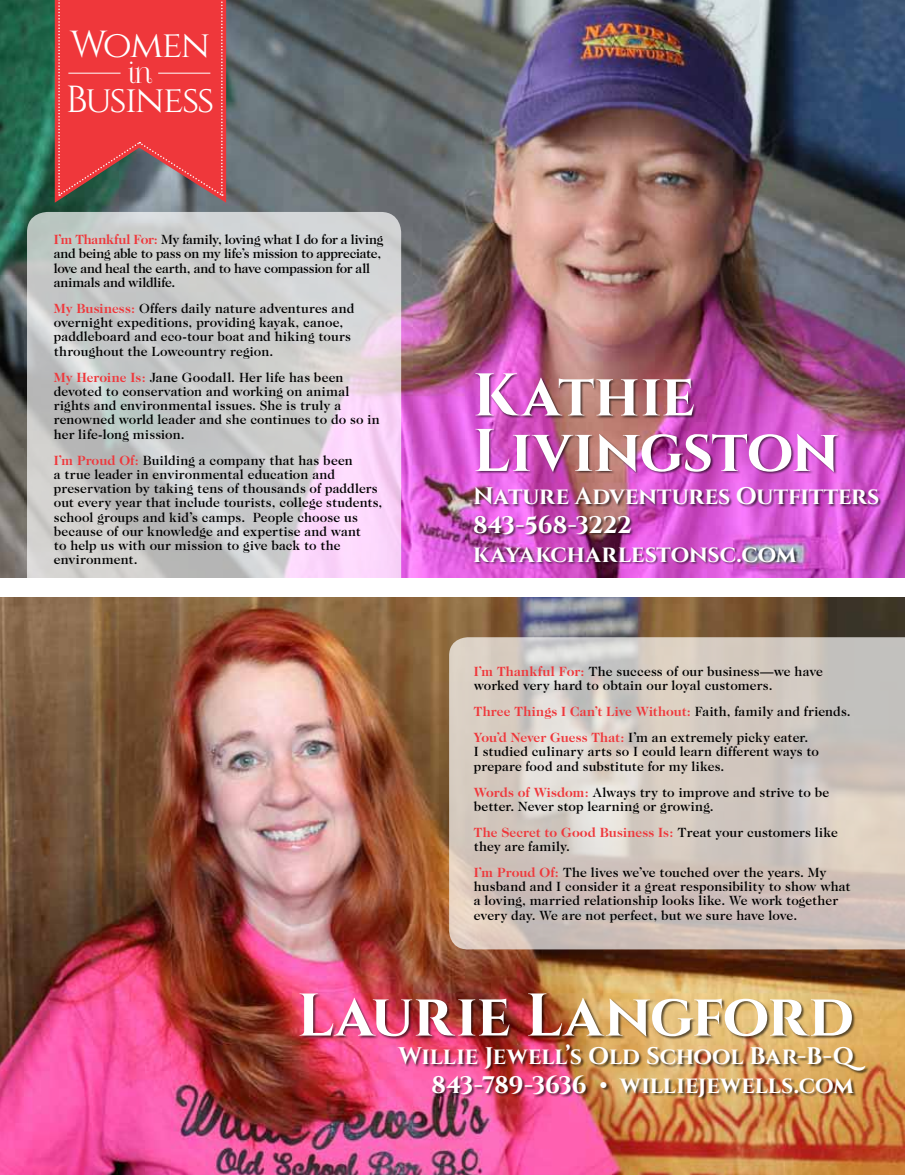
<style>
.page{position:relative;width:905px;height:1175px;background:#fff}
.page>*{position:absolute;margin:0;border:0;box-sizing:border-box;transform-origin:0 0}
.t1{font:700 60px/55.5px "Cinzel";letter-spacing:-.005em;color:#fff}
.t2{font:37.65px "Cinzel";letter-spacing:-.06em;color:#fff}
.t3{font:26.7px "Foglihten No 07";color:#fff}
.t4{font:700 24px/28.8px "Cinzel";letter-spacing:-.005em;color:#fff}
.t5{font:500 13.5px/14.2px "Caslon Two Twenty Four";letter-spacing:.005em;color:#000}
.t6{font:500 13.5px/14.2px "Caslon Two Twenty Four";letter-spacing:-.015em;color:#000}
.t7{font:700 13.5px/26px "Caslon Two Twenty Four";letter-spacing:.01em;color:#ef373b}
.s1{font-weight:700;color:#ef373b}
.s2{font-weight:500;color:#000}
</style>
<div class="page">
<img style="left:0;top:0;width:904px;height:577px">
<svg style="left:27px;top:212px;width:374px;height:514px"></svg>
<div style="left:473px;top:373px;width:408px;height:192px;background:#000;opacity:.6"></div>
<img style="left:0;top:597px;width:904px;height:577px">
<svg style="left:449px;top:637px;width:455px;height:312px"></svg>
<div style="left:299px;top:993px;width:569px;height:107px;background:#000;opacity:.6"></div>
<svg style="left:55px;top:0;width:171px;height:203px"></svg>
<hr style="left:68px;top:73px;width:52px;height:1px;background:#fff">
<hr style="left:158px;top:73px;width:52px;height:1px;background:#fff">
<h2 class="t2" style="left:70px;top:23px;width:141px">Women</h2>
<h3 class="t3" style="left:128px;top:58px;width:26px">in</h3>
<h2 class="t2" style="left:66px;top:77px;width:150px">Business</h2>
<p class="t6" style="left:54px;top:232px;width:331px"><span class="s1">I’m Thankful For:</span> My family, loving what I do for a living and being able to pass on my life’s mission to appreciate, love and heal the earth, and to have compassion for all animals and wildlife.</p>
<p class="t5" style="left:54px;top:301px;width:302px"><span class="s1">My Business:</span> Offers daily nature adventures and overnight expeditions, providing kayak, canoe, paddleboard and eco-tour boat and hiking tours throughout the Lowcountry region.</p>
<p class="t5" style="left:54px;top:370px;width:327px"><span class="s1">My Heroine Is:</span> Jane Goodall. Her life has been devoted to conservation and working on animal rights and environmental issues. She is truly a renowned world leader and she continues to do so in her life-long mission.</p>
<p class="t5" style="left:54px;top:452px;width:330px"><span class="s1">I’m Proud Of:</span> Building a company that has been<br>a true leader in environmental education and preservation by taking tens of thousands of paddlers out every year that include tourists, college students, school groups and kid’s camps. People choose us because of our knowledge and expertise and want<br>to help us with our mission to give back to the environment.</p>
<h1 class="t1" style="left:473px;top:370px;width:367px">Kathie<br>Livingston</h1>
<h3 class="t4" style="left:473px;top:482px;width:408px">Nature Adventures Outfitters<br>843-568-3222 kayakcharlestonsc.com</h3>
<p class="t5" style="left:474px;top:664px;width:350px"><span class="s1">I’m Thankful For:</span> The success of our business—we have worked very hard to obtain our loyal customers.</p>
<p class="t7" style="left:474px;top:698px;width:378px">Three Things I Can’t Live Without: <span class="s2">Faith, family and friends.<br></span>You’d Never Guess That: <span class="s2">I’m an extremely picky eater.</span></p>
<p class="t5" style="left:474px;top:744px;width:346px">I studied culinary arts so I could learn different ways to prepare food and substitute for my likes.</p>
<p class="t5" style="left:474px;top:784px;width:357px"><span class="s1">Words of Wisdom:</span> Always try to improve and strive to be better. Never stop learning or growing.</p>
<p class="t5" style="left:474px;top:824px;width:365px"><span class="s1">The Secret to Good Business Is:</span> Treat your customers like they are family.</p>
<p class="t5" style="left:474px;top:865px;width:378px"><span class="s1">I’m Proud Of:</span> The lives we’ve touched over the years. My husband and I consider it a great responsibility to show what a loving, married relationship looks like. We work together every day. We are not perfect, but we sure have love.</p>
<h1 class="t1" style="left:297px;top:990px;width:558px">Laurie Langford</h1>
<h3 class="t4" style="left:398px;top:1042px;width:457px;text-align:right">Willie Jewell’s Old School Bar-B-Q<br>843-789-3636 • williejewells.com</h3>
</div>
